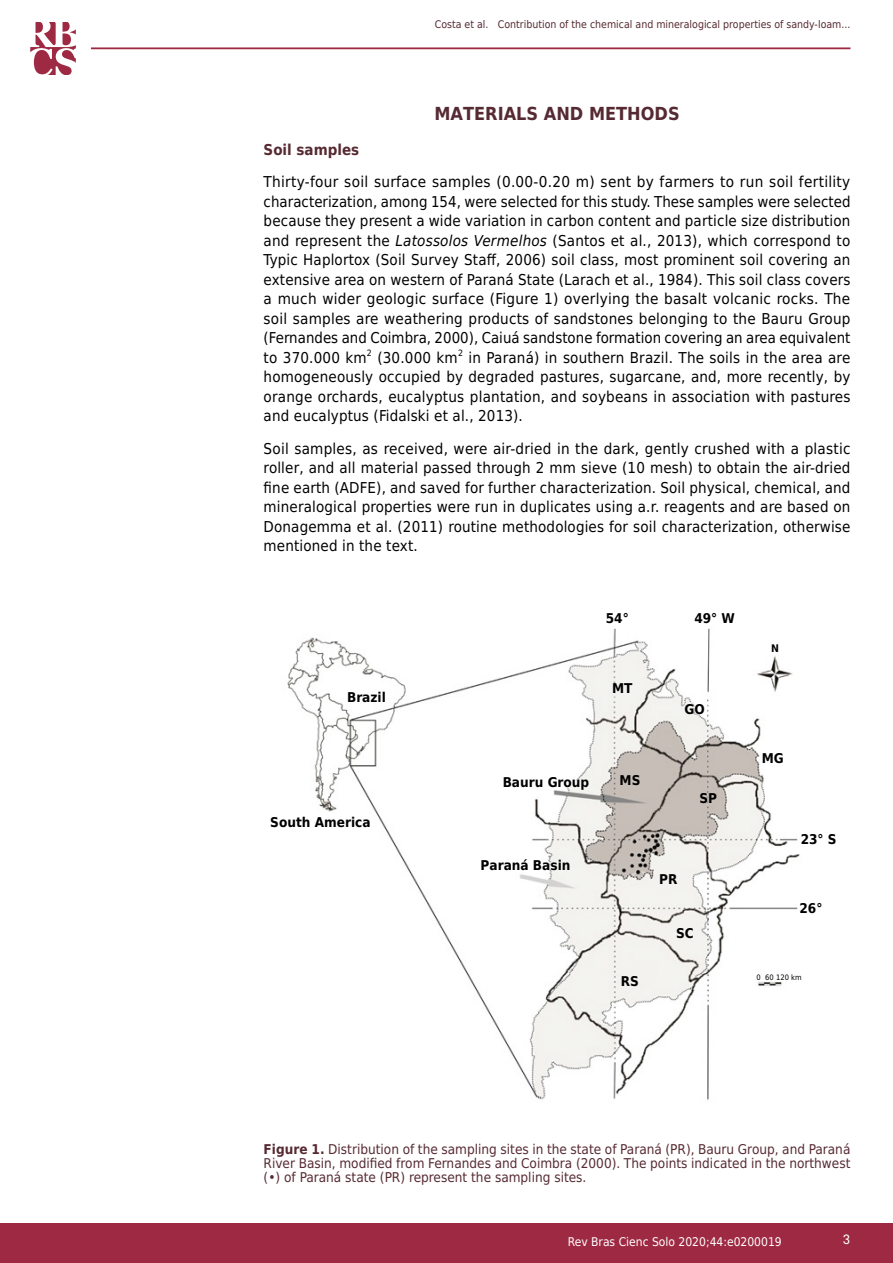
<style>
.page{position:relative;width:893px;height:1263px;background:#fff}
.page>*{position:absolute;margin:0;border:0;box-sizing:border-box;transform-origin:0 0}
.t1{font:700 18px "DejaVu Sans Condensed";color:#562a32}
.t2{font:15px/19.5px "DejaVu Sans Condensed";letter-spacing:.01em;color:#000;text-align:justify}
.t3{font:700 15px "DejaVu Sans Condensed";color:#562a32}
.t4{font:13.5px/14.2px "DejaVu Sans Condensed";color:#562a32;text-align:justify}
.t5{font:700 13.5px "DejaVu Sans Condensed";color:#000}
.t6{font:13.5px "Akkurat Pro";color:#fff}
.t7{font:12px "DejaVu Sans Condensed";color:#fff}
.t8{font:10.5px "DejaVu Sans Condensed";color:#562a32}
.t9{font:700 10.5px "DejaVu Sans Condensed";color:#000}
.t10{font:8.7px "DejaVu Sans Condensed";color:#000}
.t11{font:7.5px "DejaVu Sans Condensed";color:#000}
.s1{font-style:italic}
.s2{font-weight:700}
</style>
<div class="page">
<div style="left:0;top:1223px;width:893px;height:40px;background:#9e2943"></div>
<hr style="left:91px;top:47px;width:759px;height:2px;background:#9e2943">
<svg style="left:30px;top:22px;width:46px;height:52px"></svg>
<img style="left:287px;top:628px;width:513px;height:472px">
<p class="t8" style="left:435px;top:16px;width:417px">Costa et al. Contribution of the chemical and mineralogical properties of sandy-loam...</p>
<p class="t1" style="left:434px;top:99px;width:247px">MATERIALS AND METHODS</p>
<p class="t3" style="left:264px;top:137px;width:97px">Soil samples</p>
<p class="t2" style="left:264px;top:172px;width:588px">Thirty-four soil surface samples (0.00-0.20 m) sent by farmers to run soil fertility characterization, among 154, were selected for this study. These samples were selected because they present a wide variation in carbon content and particle size distribution and represent the <span class="s1">Latossolos Vermelhos</span> (Santos et al., 2013), which correspond to Typic Haplortox (Soil Survey Staff, 2006) soil class, most prominent soil covering an extensive area on western of Paraná State (Larach et al., 1984). This soil class covers a much wider geologic surface (Figure 1) overlying the basalt volcanic rocks. The soil samples are weathering products of sandstones belonging to the Bauru Group (Fernandes and Coimbra, 2000), Caiuá sandstone formation covering an area equivalent to 370.000 km</p>
<p class="t10" style="left:367px;top:345px;width:6px">2</p>
<p class="t2" style="left:377px;top:347px;width:82px">(30.000 km</p>
<p class="t10" style="left:458px;top:345px;width:6px">2</p>
<p class="t2" style="left:264px;top:347px;width:588px;text-indent:205px">in Paraná) in southern Brazil. The soils in the area are homogeneously occupied by degraded pastures, sugarcane, and, more recently, by orange orchards, eucalyptus plantation, and soybeans in association with pastures and eucalyptus (Fidalski et al., 2013).</p>
<p class="t2" style="left:264px;top:438px;width:588px">Soil samples, as received, were air-dried in the dark, gently crushed with a plastic roller, and all material passed through 2 mm sieve (10 mesh) to obtain the air-dried fine earth (ADFE), and saved for further characterization. Soil physical, chemical, and mineralogical properties were run in duplicates using a.r. reagents and are based on Donagemma et al. (2011) routine methodologies for soil characterization, otherwise mentioned in the text.</p>
<p class="t5" style="left:347px;top:686px;width:40px">Brazil</p>
<p class="t5" style="left:270px;top:811px;width:102px">South America</p>
<p class="t5" style="left:606px;top:607px;width:24px">54°</p>
<p class="t5" style="left:694px;top:607px;width:42px">49° W</p>
<p class="t5" style="left:612px;top:677px;width:22px">MT</p>
<p class="t5" style="left:684px;top:698px;width:22px">GO</p>
<p class="t5" style="left:503px;top:771px;width:88px">Bauru Group</p>
<p class="t5" style="left:481px;top:854px;width:91px">Paraná Basin</p>
<p class="t5" style="left:620px;top:769px;width:22px">MS</p>
<p class="t5" style="left:699px;top:787px;width:19px">SP</p>
<p class="t5" style="left:621px;top:970px;width:20px">RS</p>
<p class="t5" style="left:659px;top:868px;width:20px">PR</p>
<p class="t5" style="left:676px;top:922px;width:19px">SC</p>
<p class="t9" style="left:771px;top:639px;width:9px">N</p>
<p class="t5" style="left:762px;top:747px;width:24px">MG</p>
<p class="t5" style="left:801px;top:828px;width:37px">23° S</p>
<p class="t5" style="left:799px;top:897px;width:24px">26°</p>
<p class="t11" style="left:757px;top:971px;width:47px">0 60 120 km</p>
<p class="t4" style="left:264px;top:1141px;width:588px"><span class="s2">Figure 1.</span> Distribution of the sampling sites in the state of Paraná (PR), Bauru Group, and Paraná River Basin, modified from Fernandes and Coimbra (2000). The points indicated in the northwest (•) of Paraná state (PR) represent the sampling sites.</p>
<p class="t7" style="left:568px;top:1231px;width:215px">Rev Bras Cienc Solo 2020;44:e0200019</p>
<p class="t6" style="left:843px;top:1231px;width:9px">3</p>
</div>
